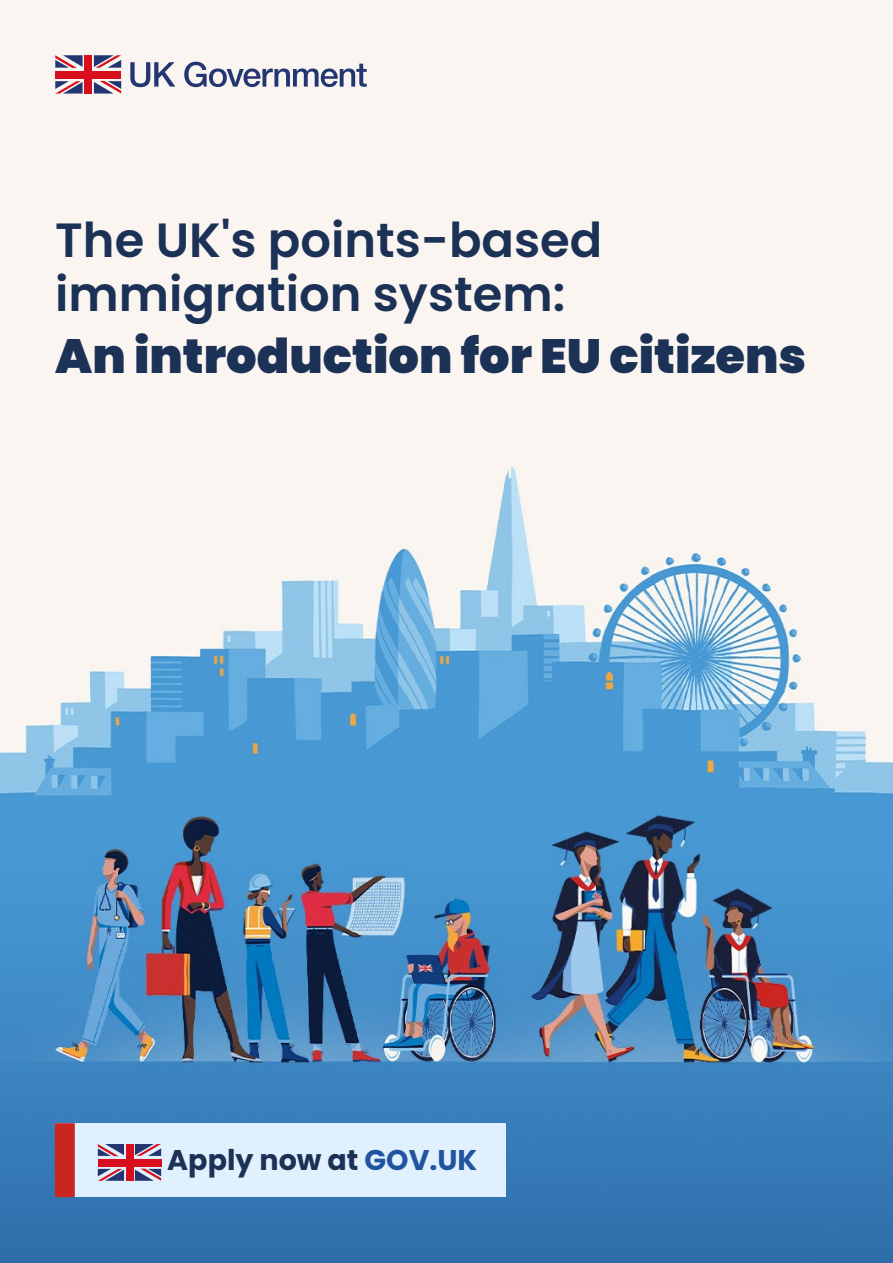
<style>
.page{position:relative;width:893px;height:1263px;background:#faf5f0}
.page>*{position:absolute;margin:0;border:0;box-sizing:border-box;transform-origin:0 0}
.Document_title{font:600 48px/54px "Poppins";color:#1c3156}
.Document_title-2{font:900 48px "Poppins";color:#1c3156}
.Shaded_Text{font:700 28.5px "Poppins";color:#1c3156}
.s1{color:#2153a1}
</style>
<div class="page">
<img style="left:0;top:466px;width:893px;height:797px">
<svg style="left:55px;top:55px;width:28px;height:13px"></svg>
<svg style="left:94px;top:81px;width:27px;height:13px"></svg>
<svg style="left:55px;top:81px;width:28px;height:13px"></svg>
<svg style="left:94px;top:55px;width:27px;height:13px"></svg>
<div style="left:55px;top:71px;width:66px;height:7px;background:#d90e1d"></div>
<div style="left:84px;top:55px;width:8px;height:39px;background:#d90e1d"></div>
<svg style="left:130px;top:62px;width:45px;height:25px"></svg>
<svg style="left:184px;top:62px;width:183px;height:25px"></svg>
<div style="left:55px;top:1123px;width:451px;height:74px;background:#e0f0fc"></div>
<div style="left:55px;top:1123px;width:20px;height:74px;background:#cb2521"></div>
<svg style="left:98px;top:1144px;width:26px;height:12px"></svg>
<svg style="left:135px;top:1168px;width:26px;height:13px"></svg>
<svg style="left:98px;top:1169px;width:26px;height:12px"></svg>
<svg style="left:135px;top:1144px;width:26px;height:12px"></svg>
<div style="left:98px;top:1159px;width:63px;height:7px;background:#d90e1d"></div>
<div style="left:126px;top:1144px;width:7px;height:37px;background:#d90e1d"></div>
<p class="Document_title" style="left:55px;top:213px;width:549px">The UK's points-based immigration system:</p>
<p class="Document_title-2" style="left:55px;top:328px;width:753px">An introduction for EU citizens</p>
<p class="Shaded_Text" style="left:167px;top:1143px;width:312px">Apply now at <span class="s1">GOV.UK</span></p>
</div>
